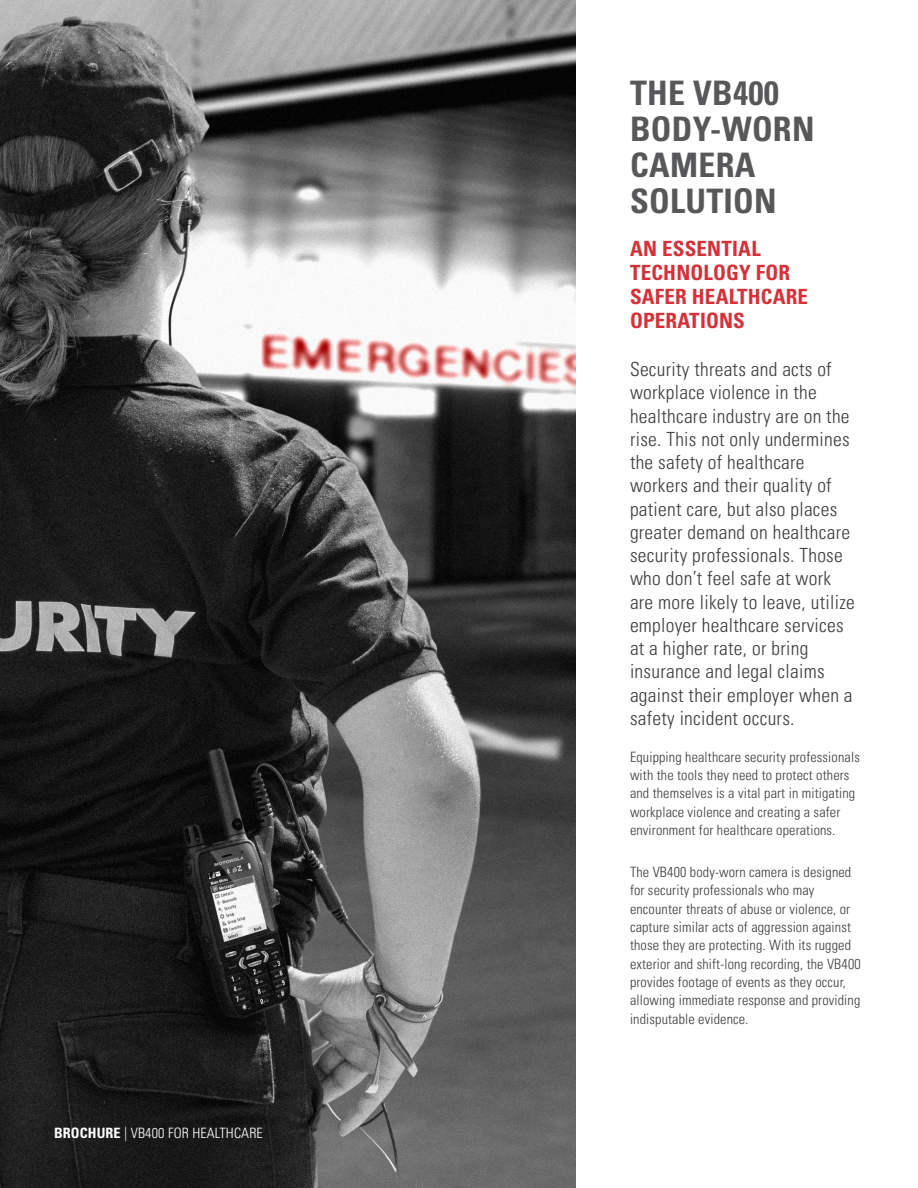
<style>
.page{position:relative;width:918px;height:1188px;background:#fff}
.page>*{position:absolute;margin:0;border:0;box-sizing:border-box;transform-origin:0 0}
.CONTENT_HEADER{font:700 condensed 33.75px/36px "Univers LT Pro";letter-spacing:.01em;color:#57585a}
.CONTENT_HEADER_SML{font:700 condensed 21px/24px "Univers LT Pro";letter-spacing:.01em;color:#d43238}
.INTRODUCTION_COPY{font:300 condensed 19.5px/23.2px "Univers LT Pro";letter-spacing:.015em;color:#3e3e3f}
.COPY{font:300 condensed 14.25px/18.5px "Univers LT Pro";letter-spacing:.01em;color:#3e3e3f}
.COPY-2{font:300 condensed 14.25px "Univers LT Pro";letter-spacing:.01em;color:#fff}
.s1{font-weight:700}
</style>
<div class="page">
<img style="left:0;top:0;width:576px;height:1188px">
<p class="COPY-2" style="left:54px;top:1123px;width:210px"><span class="s1">BROCHURE</span> | VB400 FOR HEALTHCARE</p>
<p class="CONTENT_HEADER" style="left:630px;top:75px;width:186px">THE VB400<br>BODY-WORN<br>CAMERA<br>SOLUTION</p>
<p class="CONTENT_HEADER_SML" style="left:630px;top:236px;width:180px">AN ESSENTIAL<br>TECHNOLOGY FOR<br>SAFER HEALTHCARE<br>OPERATIONS</p>
<p class="INTRODUCTION_COPY" style="left:630px;top:357px;width:226px">Security threats and acts of workplace violence in the healthcare industry are on the rise. This not only undermines the safety of healthcare workers and their quality of patient care, but also places greater demand on healthcare security professionals. Those who don’t feel safe at work are more likely to leave, utilize employer healthcare services at a higher rate, or bring insurance and legal claims against their employer when a safety incident occurs.</p>
<p class="COPY" style="left:630px;top:747px;width:231px">Equipping healthcare security professionals with the tools they need to protect others and themselves is a vital part in mitigating workplace violence and creating a safer environment for healthcare operations.</p>
<p class="COPY" style="left:630px;top:862px;width:232px">The VB400 body-worn camera is designed for security professionals who may encounter threats of abuse or violence, or capture similar acts of aggression against those they are protecting. With its rugged exterior and shift-long recording, the VB400 provides footage of events as they occur, allowing immediate response and providing indisputable evidence.</p>
</div>
